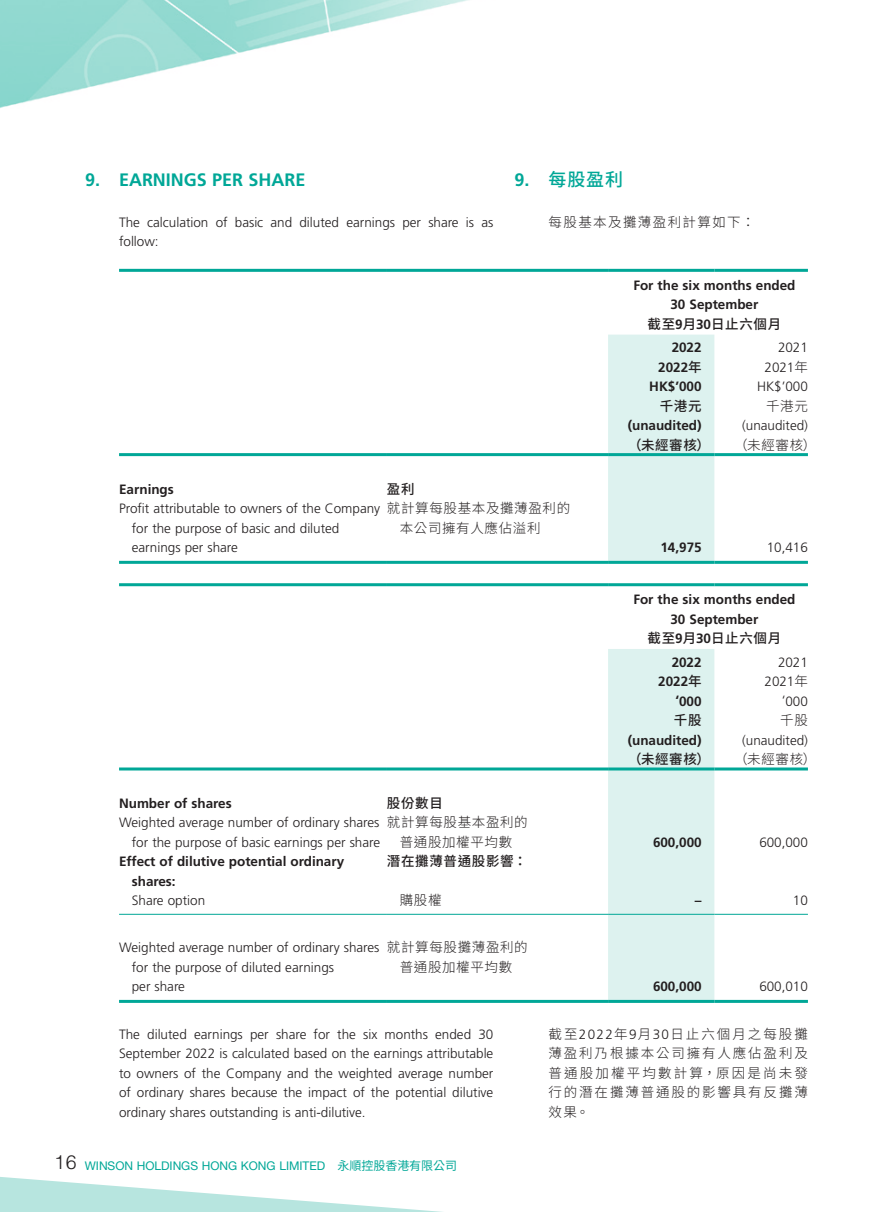
<style>
.page{position:relative;width:893px;height:1212px;background:#fff}
.page>*{position:absolute;margin:0;border:0;box-sizing:border-box;transform-origin:0 0}
.Heading_2{font:700 18px "Frutiger LT Std";color:#00a797}
.C_Heading_2{font:500 18px "Source Han Sans TC";color:#00a797}
.Body_Text{font:300 13.5px/19.5px "Frutiger LT Std";color:#231f20}
.Body_Text-2{font:700 13.5px/19.5px "Frutiger LT Std";color:#231f20}
.Body_Text-3{font:300 13.5px/19.5px "Source Han Sans TC";letter-spacing:.05em;color:#231f20;text-align:center}
.C_Body_Text{font:300 13.5px/19.5px "Source Han Sans TC";letter-spacing:.14em;color:#231f20;text-align:justify}
.Body_Text-4{font:500 13.5px "Source Han Sans TC";letter-spacing:.05em;color:#231f20}
.C_Body_Text-2{font:300 13.5px "Source Han Sans TC";letter-spacing:.105em;color:#231f20}
.t1{font:12px "Helvetica Neue LT Std";color:#00a797}
.s1{font-family:"Frutiger LT Std";font-weight:700}
.s2{font-family:"Source Han Sans TC";font-weight:500}
.s3{font-family:"Source Han Sans TC"}
.s4{font-family:"Helvetica LT Std";font-weight:300;font-size:19.5px;color:#231f20}
.s5{font-family:"Frutiger LT Std"}
</style>
<div class="page">
<img style="left:0;top:0;width:808px;height:1000px">
<svg style="left:0;top:1177px;width:443px;height:35px"></svg>
<div style="left:608px;top:335px;width:106px;height:226px;background:#ddf2ef"></div>
<hr style="left:119px;top:269px;width:268px;height:3px;background:#00a797">
<hr style="left:387px;top:269px;width:221px;height:3px;background:#00a797">
<hr style="left:608px;top:269px;width:106px;height:3px;background:#00a797">
<hr style="left:714px;top:269px;width:94px;height:3px;background:#00a797">
<hr style="left:119px;top:453px;width:268px;height:3px;background:#00a797">
<hr style="left:387px;top:453px;width:221px;height:3px;background:#00a797">
<hr style="left:608px;top:453px;width:106px;height:3px;background:#00a797">
<hr style="left:714px;top:453px;width:94px;height:3px;background:#00a797">
<hr style="left:119px;top:561px;width:268px;height:3px;background:#00a797">
<hr style="left:387px;top:561px;width:221px;height:3px;background:#00a797">
<hr style="left:608px;top:561px;width:106px;height:3px;background:#00a797">
<hr style="left:714px;top:561px;width:94px;height:3px;background:#00a797">
<div style="left:608px;top:649px;width:106px;height:351px;background:#ddf2ef"></div>
<hr style="left:119px;top:583px;width:268px;height:3px;background:#00a797">
<hr style="left:387px;top:583px;width:221px;height:3px;background:#00a797">
<hr style="left:608px;top:583px;width:106px;height:3px;background:#00a797">
<hr style="left:714px;top:583px;width:94px;height:3px;background:#00a797">
<hr style="left:119px;top:767px;width:268px;height:3px;background:#00a797">
<hr style="left:387px;top:767px;width:221px;height:3px;background:#00a797">
<hr style="left:608px;top:767px;width:106px;height:3px;background:#00a797">
<hr style="left:714px;top:767px;width:94px;height:3px;background:#00a797">
<hr style="left:119px;top:914px;width:268px;height:1px;background:#00a797">
<hr style="left:387px;top:914px;width:221px;height:1px;background:#00a797">
<hr style="left:608px;top:914px;width:106px;height:1px;background:#00a797">
<hr style="left:714px;top:914px;width:94px;height:1px;background:#00a797">
<hr style="left:119px;top:1000px;width:268px;height:3px;background:#00a797">
<hr style="left:387px;top:1000px;width:221px;height:3px;background:#00a797">
<hr style="left:608px;top:1000px;width:106px;height:3px;background:#00a797">
<hr style="left:714px;top:1000px;width:94px;height:3px;background:#00a797">
<p class="Heading_2" style="left:85px;top:169px;width:222px">9. EARNINGS PER SHARE</p>
<p class="Body_Text" style="left:119px;top:212px;width:376px">The calculation of basic and diluted earnings per share is as follow:</p>
<p class="C_Heading_2" style="left:514px;top:169px;width:110px"><span class="s1">9.</span> 每股盈利</p>
<p class="C_Body_Text-2" style="left:549px;top:214px;width:208px">每股基本及攤薄盈利計算如下：</p>
<p class="Body_Text-2" style="left:633px;top:275px;width:164px">For the six months ended</p>
<p class="Body_Text-2" style="left:670px;top:295px;width:89px">30 September</p>
<p class="Body_Text-4" style="left:648px;top:316px;width:135px">截至<span class="s1">9</span>月<span class="s1">30</span>日止六個月</p>
<p class="Body_Text-2" style="left:672px;top:338px;width:31px">2022</p>
<p class="Body_Text" style="left:778px;top:338px;width:31px">2021</p>
<p class="Body_Text-2" style="left:658px;top:358px;width:45px">2022<span class="s2">年</span></p>
<p class="Body_Text" style="left:764px;top:358px;width:45px">2021<span class="s3">年</span></p>
<p class="Body_Text-2" style="left:649px;top:377px;width:54px">HK$’000</p>
<p class="Body_Text" style="left:757px;top:377px;width:52px">HK$’000</p>
<p class="Body_Text-4" style="left:660px;top:398px;width:43px">千港元</p>
<p class="Body_Text-3" style="left:766px;top:397px;width:43px">千港元</p>
<p class="Body_Text-2" style="left:628px;top:416px;width:75px">(unaudited)</p>
<p class="Body_Text" style="left:742px;top:416px;width:67px">(unaudited)</p>
<p class="Body_Text-4" style="left:628px;top:437px;width:83px">（未經審核）</p>
<p class="Body_Text-3" style="left:734px;top:436px;width:83px">（未經審核）</p>
<p class="Body_Text-2" style="left:119px;top:479px;width:56px">Earnings</p>
<p class="Body_Text-4" style="left:387px;top:481px;width:29px">盈利</p>
<p class="Body_Text" style="left:132px;top:499px;width:250px;text-indent:-13px">Profit attributable to owners of the Company for the purpose of basic and diluted earnings per share</p>
<p class="Body_Text-3" style="left:400px;top:499px;width:172px;text-align:left;text-indent:-13px">就計算每股基本及攤薄盈利的本公司擁有人應佔溢利</p>
<p class="Body_Text-2" style="left:119px;top:793px;width:114px">Number of shares</p>
<p class="Body_Text-4" style="left:387px;top:795px;width:57px">股份數目</p>
<p class="Body_Text" style="left:119px;top:813px;width:263px;text-align:right">Weighted average number of ordinary shares for the purpose of basic earnings per share</p>
<p class="Body_Text-3" style="left:387px;top:813px;width:142px">就計算每股基本盈利的普通股加權平均數</p>
<p class="Body_Text-2" style="left:660px;top:538px;width:43px">14,975</p>
<p class="Body_Text" style="left:767px;top:538px;width:43px">10,416</p>
<p class="Body_Text-2" style="left:633px;top:590px;width:164px">For the six months ended</p>
<p class="Body_Text-2" style="left:670px;top:609px;width:89px">30 September</p>
<p class="Body_Text-4" style="left:648px;top:630px;width:135px">截至<span class="s1">9</span>月<span class="s1">30</span>日止六個月</p>
<p class="Body_Text-2" style="left:672px;top:652px;width:31px">2022</p>
<p class="Body_Text" style="left:778px;top:653px;width:31px">2021</p>
<p class="Body_Text-2" style="left:658px;top:672px;width:45px">2022<span class="s2">年</span></p>
<p class="Body_Text" style="left:764px;top:672px;width:45px">2021<span class="s3">年</span></p>
<p class="Body_Text-2" style="left:675px;top:691px;width:28px">‘000</p>
<p class="Body_Text" style="left:782px;top:692px;width:28px">‘000</p>
<p class="Body_Text-4" style="left:674px;top:713px;width:29px">千股</p>
<p class="Body_Text-3" style="left:780px;top:711px;width:29px">千股</p>
<p class="Body_Text-2" style="left:628px;top:730px;width:75px">(unaudited)</p>
<p class="Body_Text" style="left:742px;top:731px;width:67px">(unaudited)</p>
<p class="Body_Text-4" style="left:628px;top:752px;width:83px">（未經審核）</p>
<p class="Body_Text-3" style="left:734px;top:750px;width:83px">（未經審核）</p>
<p class="Body_Text-2" style="left:653px;top:832px;width:50px">600,000</p>
<p class="Body_Text" style="left:759px;top:833px;width:50px">600,000</p>
<p class="Body_Text-2" style="left:132px;top:852px;width:214px;text-indent:-13px">Effect of dilutive potential ordinary shares:</p>
<p class="Body_Text-4" style="left:387px;top:854px;width:142px">潛在攤薄普通股影響：</p>
<p class="Body_Text" style="left:132px;top:891px;width:75px">Share option</p>
<p class="Body_Text-3" style="left:400px;top:891px;width:43px">購股權</p>
<p class="Body_Text-2" style="left:695px;top:891px;width:8px">–</p>
<p class="Body_Text" style="left:793px;top:891px;width:16px">10</p>
<p class="Body_Text" style="left:132px;top:938px;width:249px;text-indent:-13px">Weighted average number of ordinary shares for the purpose of diluted earnings<br>per share</p>
<p class="Body_Text-3" style="left:387px;top:938px;width:142px">就計算每股攤薄盈利的普通股加權平均數</p>
<p class="Body_Text-2" style="left:653px;top:977px;width:50px">600,000</p>
<p class="Body_Text" style="left:759px;top:977px;width:50px">600,010</p>
<p class="Body_Text" style="left:119px;top:1024px;width:376px;text-align:justify">The diluted earnings per share for the six months ended 30<br>September 2022 is calculated based on the earnings attributable to owners of the Company and the weighted average number of ordinary shares because the impact of the potential dilutive ordinary shares outstanding is anti-dilutive.</p>
<p class="t1" style="left:54px;top:1158px;width:404px"><span class="s4">16</span> WINSON HOLDINGS HONG KONG LIMITED <span class="s3">永順控股香港有限公司</span></p>
<p class="C_Body_Text" style="left:549px;top:1024px;width:261px">截至<span class="s5">2022</span>年<span class="s5">9</span>月<span class="s5">30</span>日止六個月之每股攤薄盈利乃根據本公司擁有人應佔盈利及普通股加權平均數計算，原因是尚未發行的潛在攤薄普通股的影響具有反攤薄效果。</p>
</div>
